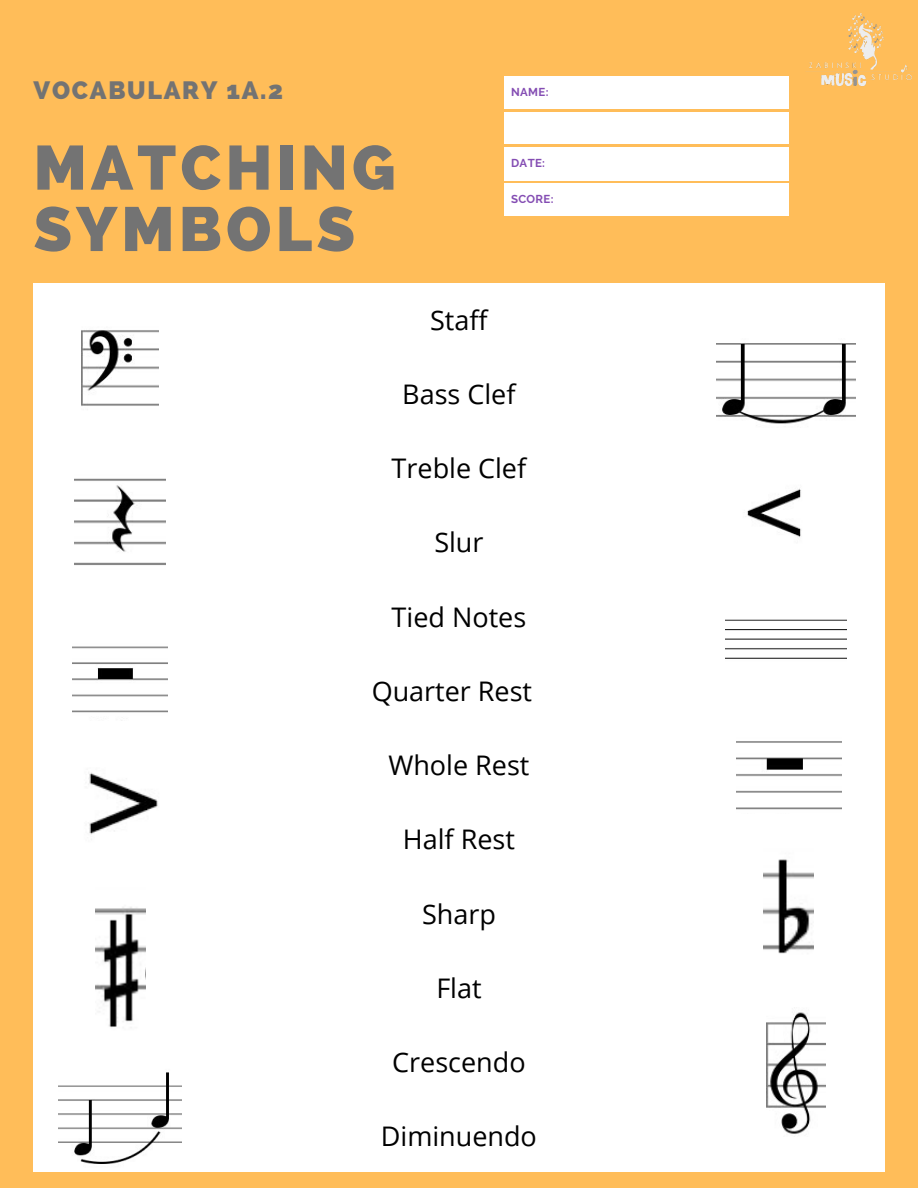
<style>
.page{position:relative;width:918px;height:1188px;background:#ffbd59}
.page>*{position:absolute;margin:0;border:0;box-sizing:border-box;transform-origin:0 0}
.t1{font:800 62.25px/61.3px "Raleway";letter-spacing:.07em;color:#737373}
.t2{font:27px "Open Sans";color:#000}
.t3{font:800 24.9px "Raleway";letter-spacing:.07em;color:#737373}
.t4{font:700 11.4px "Raleway";letter-spacing:.03em;color:#844db3}
</style>
<div class="page">
<div style="left:504px;top:77px;width:284px;height:31px;background:#fff"></div>
<div style="left:504px;top:112px;width:284px;height:32px;background:#fff"></div>
<div style="left:504px;top:147px;width:284px;height:33px;background:#fff"></div>
<div style="left:504px;top:184px;width:284px;height:31px;background:#fff"></div>
<div style="left:34px;top:284px;width:850px;height:887px;background:#fff"></div>
<img style="left:806px;top:13px;width:108px;height:74px">
<img style="left:725px;top:619px;width:122px;height:40px">
<img style="left:82px;top:330px;width:76px;height:76px">
<img style="left:766px;top:1012px;width:60px;height:122px">
<img style="left:59px;top:1072px;width:123px;height:92px">
<img style="left:716px;top:343px;width:140px;height:81px">
<img style="left:75px;top:478px;width:91px;height:87px">
<img style="left:737px;top:741px;width:104px;height:69px">
<img style="left:72px;top:646px;width:96px;height:75px">
<img style="left:95px;top:907px;width:51px;height:121px">
<img style="left:763px;top:859px;width:51px;height:95px">
<img style="left:747px;top:488px;width:54px;height:50px">
<img style="left:89px;top:772px;width:69px;height:63px">
<p class="t3" style="left:34px;top:76px;width:251px">VOCABULARY 1A.2</p>
<h1 class="t1" style="left:34px;top:137px;width:363px">MATCHING<br>SYMBOLS</h1>
<p class="t4" style="left:511px;top:85px;width:39px">NAME:</p>
<p class="t4" style="left:511px;top:156px;width:36px">DATE:</p>
<p class="t4" style="left:511px;top:192px;width:44px">SCORE:</p>
<p class="t2" style="left:430px;top:301px;width:59px">Staff</p>
<p class="t2" style="left:402px;top:375px;width:115px">Bass Clef</p>
<p class="t2" style="left:392px;top:449px;width:136px">Treble Clef</p>
<p class="t2" style="left:434px;top:524px;width:51px">Slur</p>
<p class="t2" style="left:392px;top:598px;width:136px">Tied Notes</p>
<p class="t2" style="left:372px;top:672px;width:162px">Quarter Rest</p>
<p class="t2" style="left:388px;top:746px;width:143px">Whole Rest</p>
<p class="t2" style="left:403px;top:821px;width:114px">Half Rest</p>
<p class="t2" style="left:422px;top:895px;width:75px">Sharp</p>
<p class="t2" style="left:436px;top:969px;width:47px">Flat</p>
<p class="t2" style="left:392px;top:1043px;width:135px">Crescendo</p>
<p class="t2" style="left:381px;top:1118px;width:158px">Diminuendo</p>
</div>
